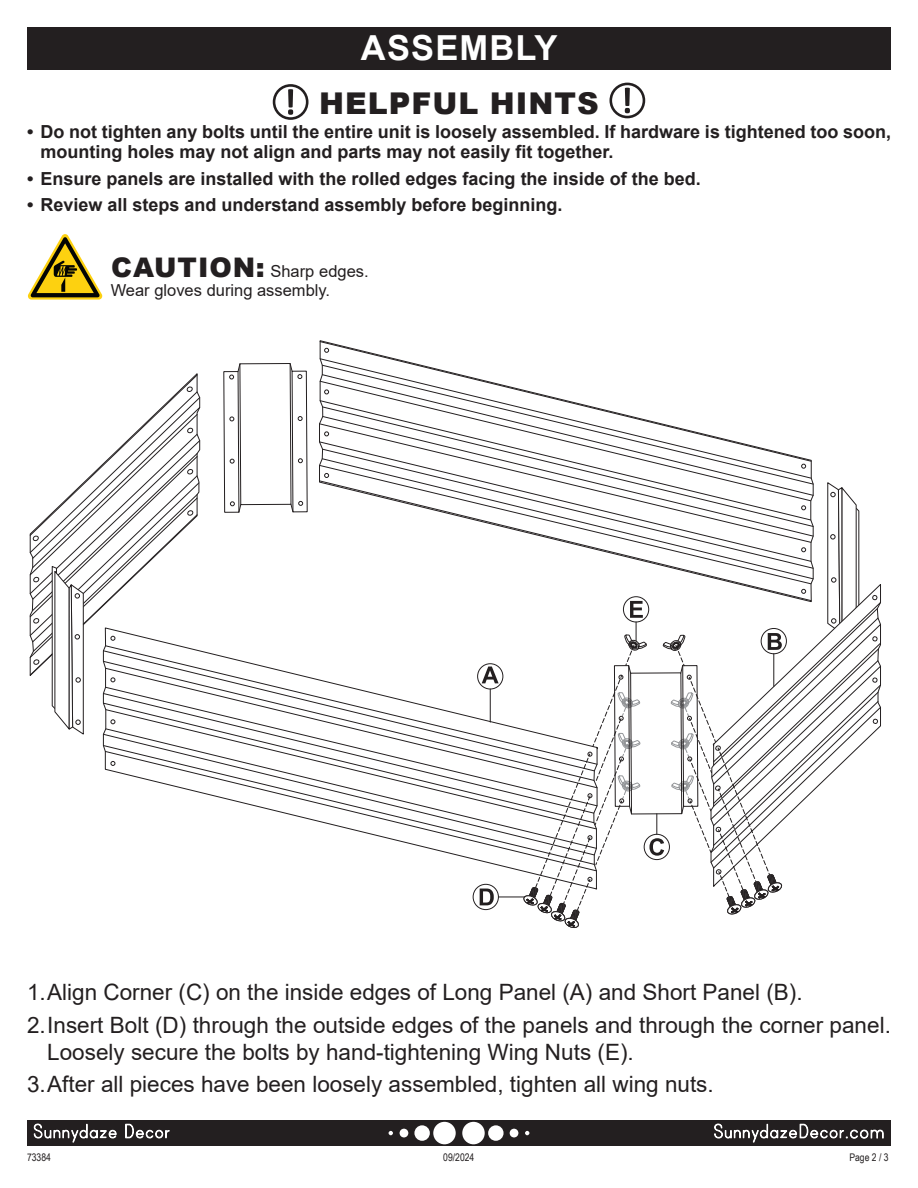
<style>
.page{position:relative;width:918px;height:1188px;background:#fff}
.page>*{position:absolute;margin:0;border:0;box-sizing:border-box;transform-origin:0 0}
.t1{font:700 34.5px "Arial";letter-spacing:.035em;color:#fff}
.t2{font:900 30px "Arial";letter-spacing:.035em;color:#231f20}
.t3{font:22.5px/27px "Arial";color:#231f20}
.t4{font:700 18px/20.9px "Arial";color:#231f20}
.t5{font:16.5px/19.8px "Arial";color:#231f20}
.t6{font:10.5px "Arial Narrow";color:#231f20}
.s1{font-weight:900;font-size:27px}
</style>
<div class="page">
<div style="left:27px;top:1120px;width:864px;height:26px;background:#231f20"></div>
<div style="left:462px;top:1122px;width:23px;height:22px;background:#fff;border-radius:50%"></div>
<div style="left:488px;top:1125px;width:16px;height:16px;background:#fff;border-radius:50%"></div>
<div style="left:510px;top:1129px;width:8px;height:8px;background:#fff;border-radius:50%"></div>
<svg style="left:525px;top:1131px;width:4px;height:4px"></svg>
<div style="left:433px;top:1122px;width:23px;height:22px;background:#fff;border-radius:50%"></div>
<div style="left:414px;top:1125px;width:16px;height:16px;background:#fff;border-radius:50%"></div>
<div style="left:400px;top:1129px;width:8px;height:8px;background:#fff;border-radius:50%"></div>
<svg style="left:389px;top:1131px;width:4px;height:4px"></svg>
<svg style="left:34px;top:1123px;width:83px;height:20px"></svg>
<svg style="left:125px;top:1124px;width:45px;height:15px"></svg>
<svg style="left:714px;top:1123px;width:170px;height:20px"></svg>
<svg style="left:223px;top:363px;width:85px;height:150px"></svg>
<svg style="left:201px;top:667px;width:303px;height:19px"></svg>
<svg style="left:201px;top:686px;width:298px;height:7px"></svg>
<svg style="left:205px;top:693px;width:285px;height:9px"></svg>
<svg style="left:242px;top:702px;width:248px;height:7px"></svg>
<svg style="left:201px;top:709px;width:318px;height:19px"></svg>
<svg style="left:201px;top:728px;width:322px;height:5px"></svg>
<svg style="left:102px;top:733px;width:417px;height:13px"></svg>
<svg style="left:103px;top:745px;width:420px;height:6px"></svg>
<svg style="left:104px;top:751px;width:419px;height:121px"></svg>
<svg style="left:319px;top:462px;width:493px;height:17px"></svg>
<svg style="left:478px;top:664px;width:25px;height:25px"></svg>
<div style="left:477px;top:663px;width:26px;height:26px;border:1px solid #231f20;border-radius:50%"></div>
<svg style="left:482px;top:667px;width:17px;height:16px"></svg>
<svg style="left:473px;top:884px;width:25px;height:26px"></svg>
<div style="left:473px;top:884px;width:26px;height:26px;border:1px solid #231f20;border-radius:50%"></div>
<svg style="left:480px;top:889px;width:14px;height:16px"></svg>
<hr style="left:498px;top:897px;width:30px;height:1px;background:#231f20">
<hr style="left:490px;top:689px;width:1px;height:33px;background:#231f20">
<svg style="left:29px;top:374px;width:172px;height:361px"></svg>
<svg style="left:319px;top:341px;width:493px;height:121px"></svg>
<svg style="left:319px;top:480px;width:493px;height:52px"></svg>
<svg style="left:523px;top:481px;width:358px;height:447px"></svg>
<div style="left:27px;top:27px;width:864px;height:43px;background:#231f20"></div>
<div style="left:273px;top:84px;width:36px;height:36px;border:3px solid #231f20;border-radius:50%"></div>
<svg style="left:288px;top:89px;width:5px;height:26px"></svg>
<div style="left:609px;top:83px;width:36px;height:35px;border:3px solid #231f20;border-radius:50%"></div>
<svg style="left:625px;top:88px;width:5px;height:25px"></svg>
<svg style="left:28px;top:234px;width:75px;height:66px"></svg>
<p class="t1" style="left:361px;top:23px;width:198px">ASSEMBLY</p>
<p class="t2" style="left:319px;top:81px;width:281px">HELPFUL HINTS</p>
<p class="t4" style="left:40px;top:121px;width:852px;text-indent:-14px">• Do not tighten any bolts until the entire unit is loosely assembled. If hardware is tightened too soon, mounting holes may not align and parts may not easily fit together.</p>
<p class="t4" style="left:27px;top:168px;width:675px">• Ensure panels are installed with the rolled edges facing the inside of the bed.</p>
<p class="t4" style="left:27px;top:195px;width:537px">• Review all steps and understand assembly before beginning.</p>
<p class="t5" style="left:111px;top:261px;width:260px"><span class="s1">CAUTION:</span> Sharp edges.<br>Wear gloves during assembly.</p>
<p class="t3" style="left:27px;top:978px;width:777px">1.Align Corner (C) on the inside edges of Long Panel (A) and Short Panel (B).</p>
<p class="t3" style="left:47px;top:1011px;width:845px;text-indent:-20px">2.Insert Bolt (D) through the outside edges of the panels and through the corner panel.<br>Loosely secure the bolts by hand-tightening Wing Nuts (E).</p>
<p class="t3" style="left:27px;top:1071px;width:688px">3.After all pieces have been loosely assembled, tighten all wing nuts.</p>
<p class="t6" style="left:27px;top:1150px;width:25px">73384</p>
<p class="t6" style="left:443px;top:1150px;width:33px">09/2024</p>
<p class="t6" style="left:849px;top:1150px;width:41px">Page 2 / 3</p>
</div>
